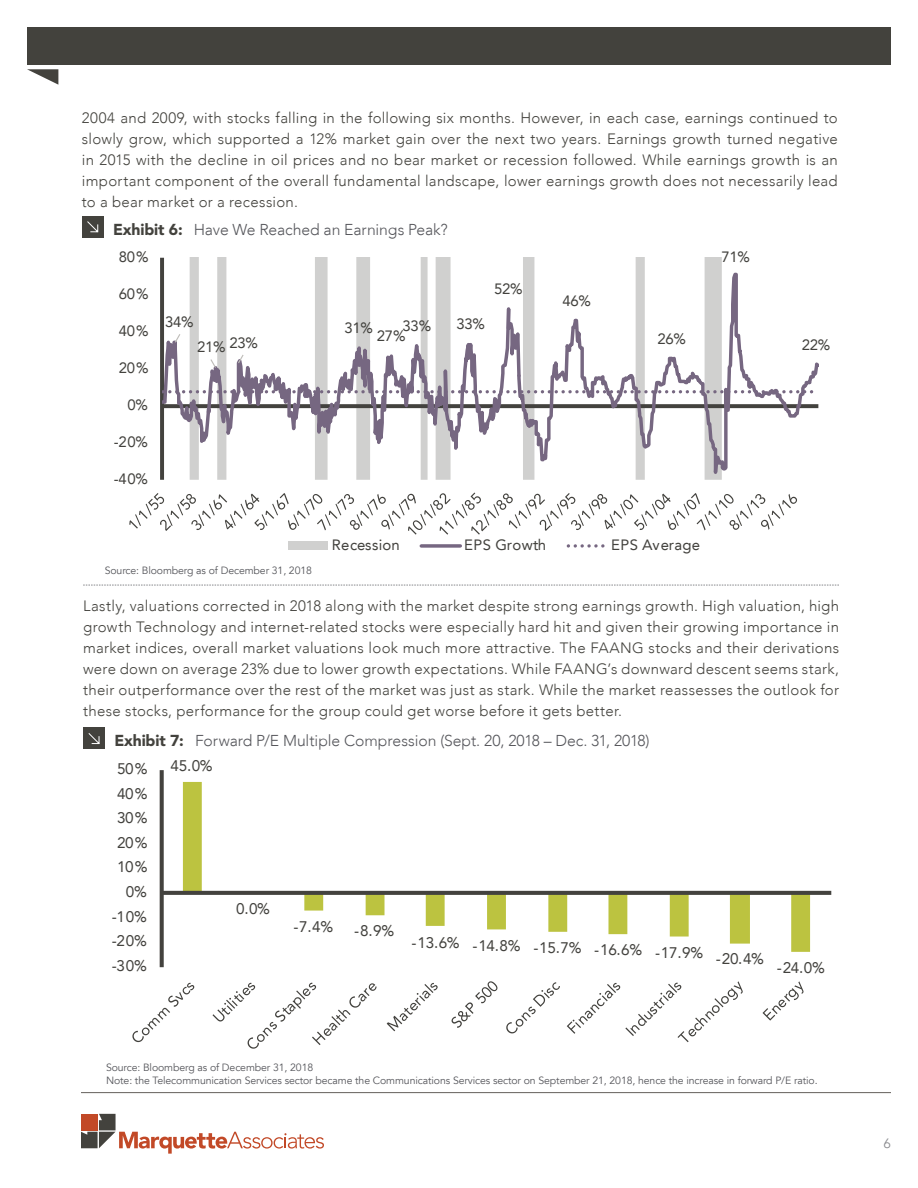
<style>
.page{position:relative;width:918px;height:1188px;background:#fff}
.page>*{position:absolute;margin:0;border:0;box-sizing:border-box;transform-origin:0 0}
.t1{font:300 15.75px "Avenir LT";letter-spacing:-.005em;color:#55565b}
.t2{font:15.3px "Avenir LT";letter-spacing:-.015em;color:#43423e}
.t3{font:300 15px/21px "Avenir";letter-spacing:.02em;color:#43423d;text-align:justify}
.t4{font:15px "Avenir LT";letter-spacing:-.01em;color:#43423e}
.t5{font:15px "Avenir LT";letter-spacing:.02em;color:#43423e}
.t6{font:15px "Avenir LT";letter-spacing:.015em;color:#43423e}
.t7{font:13.5px "Avenir LT";color:#898a8e}
.t8{font:10.5px/12.8px "Avenir LT";letter-spacing:-.01em;color:#55565b}
.s1{font-family:"Avenir LT Std";font-weight:900;color:#43423d}
</style>
<div class="page">
<hr style="left:81px;top:1092px;width:810px;height:1px;background:#65605c">
<svg style="left:81px;top:1114px;width:243px;height:40px"></svg>
<div style="left:27px;top:27px;width:864px;height:38px;background:#43423d"></div>
<svg style="left:27px;top:69px;width:31px;height:16px"></svg>
<svg style="left:160px;top:258px;width:2px;height:222px"></svg>
<svg style="left:162px;top:258px;width:656px;height:222px"></svg>
<svg style="left:129px;top:492px;width:668px;height:43px"></svg>
<div style="left:288px;top:542px;width:40px;height:8px;background:#d0d0cf"></div>
<svg style="left:421px;top:544px;width:39px;height:4px"></svg>
<svg style="left:568px;top:544px;width:37px;height:4px"></svg>
<div style="left:82px;top:216px;width:21px;height:22px;background:#43423d"></div>
<svg style="left:87px;top:221px;width:12px;height:12px"></svg>
<svg style="left:83px;top:585px;width:756px;height:1px"></svg>
<svg style="left:183px;top:782px;width:627px;height:170px"></svg>
<svg style="left:160px;top:770px;width:4px;height:197px"></svg>
<svg style="left:162px;top:891px;width:669px;height:4px;fill:#43423e"></svg>
<svg style="left:132px;top:982px;width:63px;height:61px"></svg>
<svg style="left:212px;top:982px;width:165px;height:67px"></svg>
<svg style="left:386px;top:982px;width:52px;height:49px"></svg>
<svg style="left:451px;top:981px;width:292px;height:62px"></svg>
<svg style="left:763px;top:981px;width:41px;height:40px"></svg>
<div style="left:83px;top:728px;width:22px;height:21px;background:#43423d"></div>
<svg style="left:88px;top:733px;width:12px;height:11px"></svg>
<p class="t3" style="left:82px;top:107px;width:758px">2004 and 2009, with stocks falling in the following six months. However, in each case, earnings continued to slowly grow, which supported a 12% market gain over the next two years. Earnings growth turned negative in 2015 with the decline in oil prices and no bear market or recession followed. While earnings growth is an important component of the overall fundamental landscape, lower earnings growth does not necessarily lead to a bear market or a recession.</p>
<p class="t1" style="left:113px;top:220px;width:336px"><span class="s1">Exhibit 6:</span> Have We Reached an Earnings Peak?</p>
<p class="t4" style="left:119px;top:248px;width:31px">80%</p>
<p class="t4" style="left:119px;top:285px;width:31px">60%</p>
<p class="t4" style="left:119px;top:322px;width:31px">40%</p>
<p class="t4" style="left:119px;top:359px;width:31px">20%</p>
<p class="t4" style="left:127px;top:396px;width:22px">0%</p>
<p class="t4" style="left:114px;top:433px;width:36px">-20%</p>
<p class="t4" style="left:114px;top:470px;width:36px">-40%</p>
<p class="t4" style="left:165px;top:313px;width:30px">34%</p>
<p class="t4" style="left:197px;top:336px;width:62px">21% 23%</p>
<p class="t4" style="left:403px;top:317px;width:30px">33%</p>
<p class="t4" style="left:456px;top:315px;width:30px">33%</p>
<p class="t4" style="left:344px;top:319px;width:30px">31%</p>
<p class="t4" style="left:377px;top:327px;width:30px">27%</p>
<p class="t4" style="left:494px;top:280px;width:30px">52%</p>
<p class="t4" style="left:562px;top:292px;width:30px">46%</p>
<p class="t4" style="left:657px;top:330px;width:30px">26%</p>
<p class="t6" style="left:332px;top:536px;width:70px">Recession</p>
<p class="t5" style="left:464px;top:536px;width:83px">EPS Growth</p>
<p class="t5" style="left:611px;top:536px;width:90px">EPS Average</p>
<p class="t4" style="left:722px;top:248px;width:30px">71%</p>
<p class="t4" style="left:802px;top:336px;width:30px">22%</p>
<p class="t8" style="left:105px;top:564px;width:209px">Source: Bloomberg as of December 31, 2018</p>
<p class="t3" style="left:83px;top:595px;width:758px">Lastly, valuations corrected in 2018 along with the market despite strong earnings growth. High valuation, high growth Technology and internet-related stocks were especially hard hit and given their growing importance in market indices, overall market valuations look much more attractive. The FAANG stocks and their derivations were down on average 23% due to lower growth expectations. While FAANG’s downward descent seems stark, their outperformance over the rest of the market was just as stark. While the market reassesses the outlook for these stocks, performance for the group could get worse before it gets better.</p>
<p class="t2" style="left:171px;top:756px;width:44px">45.0%</p>
<p class="t1" style="left:114px;top:732px;width:537px"><span class="s1">Exhibit 7:</span> Forward P/E Multiple Compression (Sept. 20, 2018 – Dec. 31, 2018)</p>
<p class="t2" style="left:117px;top:760px;width:32px">50%</p>
<p class="t2" style="left:117px;top:784px;width:32px">40%</p>
<p class="t2" style="left:117px;top:809px;width:32px">30%</p>
<p class="t2" style="left:117px;top:834px;width:32px">20%</p>
<p class="t2" style="left:117px;top:858px;width:32px">10%</p>
<p class="t2" style="left:126px;top:883px;width:23px">0%</p>
<p class="t2" style="left:236px;top:900px;width:35px">0.0%</p>
<p class="t2" style="left:112px;top:908px;width:37px">-10%</p>
<p class="t2" style="left:293px;top:918px;width:41px">-7.4%</p>
<p class="t2" style="left:354px;top:922px;width:41px">-8.9%</p>
<p class="t2" style="left:112px;top:932px;width:37px">-20%</p>
<p class="t2" style="left:412px;top:940px;width:354px">-13.6% -14.8% -15.7% -16.6% -17.9% -20.4%</p>
<p class="t2" style="left:112px;top:957px;width:37px">-30%</p>
<p class="t2" style="left:777px;top:959px;width:50px">-24.0%</p>
<p class="t8" style="left:106px;top:1062px;width:713px">Source: Bloomberg as of December 31, 2018<br>Note: the Telecommunication Services sector became the Communications Services sector on September 21, 2018, hence the increase in forward P/E ratio.</p>
<p class="t7" style="left:883px;top:1136px;width:9px">6</p>
</div>
